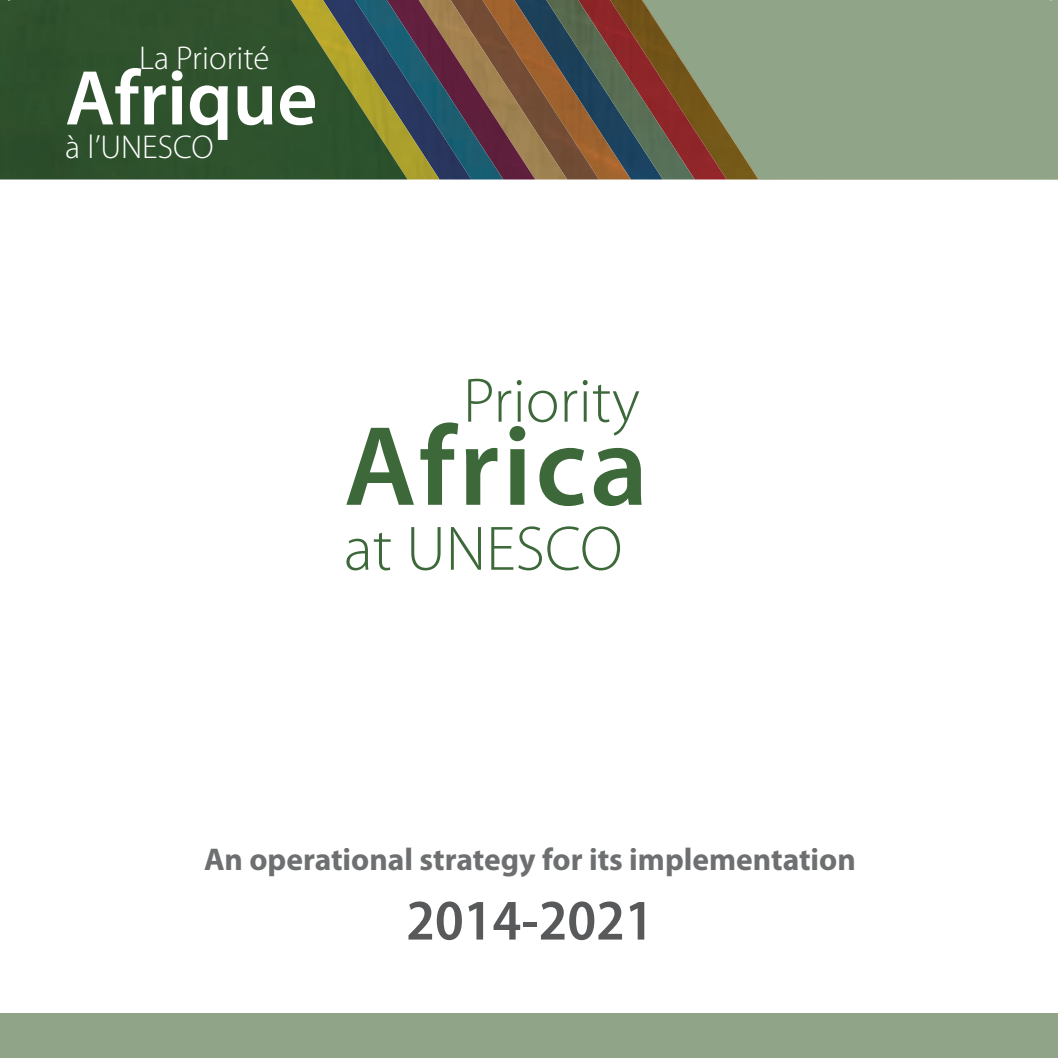
<style>
.page{position:relative;width:1058px;height:1058px;background:#fff}
.page>*{position:absolute;margin:0;border:0;box-sizing:border-box;transform-origin:0 0}
.t1{font:600 114.1px "Myriad Pro";letter-spacing:.03em;color:#3d693a}
.t2{font:600 78.4px "Myriad Pro";color:#fff}
.t3{font:300 63.35px "Myriad Pro";color:#3d693a}
.t4{font:600 semi-condensed 57.75px "Myriad Pro";color:#58595b}
.t5{font:300 33.07px "Myriad Pro";color:#fff}
.t6{font:700 31.5px "Myriad Pro";color:#6d6f71}
</style>
<div class="page">
<div style="left:0;top:1013px;width:1058px;height:45px;background:#90a488"></div>
<img style="left:599px;top:0;width:44px;height:179px">
<img style="left:567px;top:0;width:32px;height:179px">
<img style="left:535px;top:0;width:32px;height:179px">
<img style="left:503px;top:0;width:32px;height:179px">
<img style="left:471px;top:0;width:32px;height:179px">
<img style="left:439px;top:0;width:32px;height:179px">
<img style="left:408px;top:0;width:31px;height:179px">
<img style="left:0;top:0;width:408px;height:179px">
<svg style="left:643px;top:0;width:415px;height:179px;background:#8c977b"></svg>
<p class="t5" style="left:139px;top:38px;width:132px">La Priorité</p>
<h2 class="t2" style="left:65px;top:48px;width:254px">Afrique</h2>
<p class="t5" style="left:65px;top:127px;width:150px">à l’UNESCO</p>
<h3 class="t3" style="left:463px;top:362px;width:178px">Priority</h3>
<h1 class="t1" style="left:344px;top:394px;width:306px">Africa</h1>
<h3 class="t3" style="left:344px;top:510px;width:280px">at UNESCO</h3>
<p class="t6" style="left:204px;top:839px;width:653px">An operational strategy for its implementation</p>
<h3 class="t4" style="left:406px;top:884px;width:249px">2014-2021</h3>
</div>
